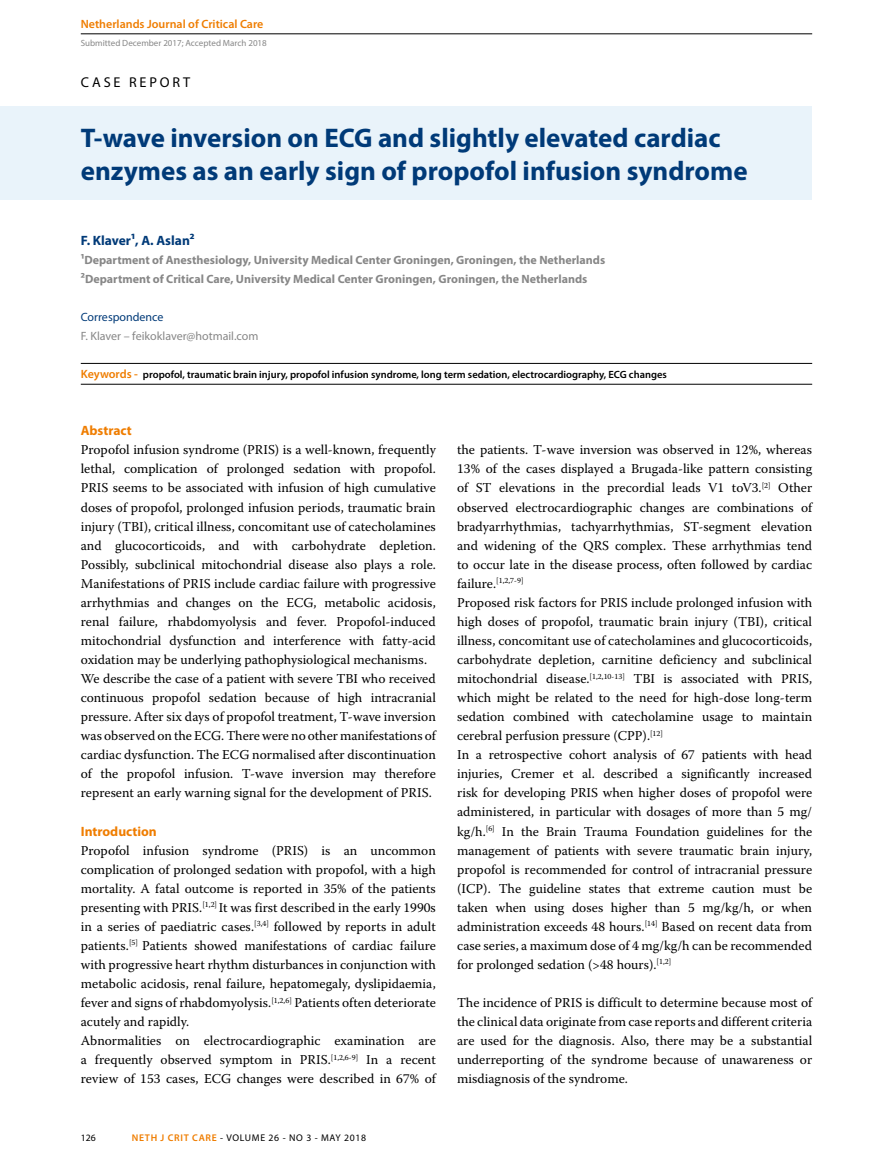
<style>
.page{position:relative;width:893px;height:1170px;background:#fff}
.page>*{position:absolute;margin:0;border:0;box-sizing:border-box;transform-origin:0 0}
.t1{font:700 27px/32.4px "Myriad Pro";color:#003a78}
.t2{font:14.25px "Myriad Pro";letter-spacing:.2em;color:#000}
.t3{font:13.5px/19px "Warnock Pro";color:#000}
.t4{font:700 13.5px "Myriad Pro";color:#ef7d00}
.t5{font:700 13.5px "Myriad Pro";color:#003a78}
.t6{font:700 12px/19px "Myriad Pro";color:#878787}
.t7{font:600 12px "Myriad Pro";color:#ef7d00}
.t8{font:12px "Myriad Pro";color:#878787}
.t9{font:12px "Myriad Pro";color:#003a78}
.t10{font:600 10.5px "Myriad Pro";color:#000}
.t11{font:9.75px "Myriad Pro";letter-spacing:.07em;color:#000}
.t12{font:9px "Myriad Pro";color:#878787}
.t13{font:7.8px "Warnock Pro";color:#000}
.s1{font-size:12px;color:#ef7d00}
.s2{font-weight:600;color:#ef7d00}
.s3{font-size:13.5px}
</style>
<div class="page">
<hr style="left:81px;top:34px;width:731px;height:1px;background:#000">
<div style="left:0;top:106px;width:812px;height:94px;background:#e9f3fa"></div>
<hr style="left:81px;top:384px;width:731px;height:1px;background:#000">
<hr style="left:81px;top:363px;width:731px;height:1px;background:#000">
<p class="t7" style="left:81px;top:17px;width:184px">Netherlands Journal of Critical Care</p>
<p class="t12" style="left:81px;top:38px;width:188px">Submitted December 2017; Accepted March 2018</p>
<p class="t2" style="left:81px;top:74px;width:111px">CASE REPORT</p>
<h1 class="t1" style="left:81px;top:121px;width:668px">T-wave inversion on ECG and slightly elevated cardiac enzymes as an early sign of propofol infusion syndrome</h1>
<p class="t5" style="left:81px;top:231px;width:115px">F. Klaver¹, A. Aslan²</p>
<p class="t6" style="left:81px;top:250px;width:526px">¹Department of Anesthesiology, University Medical Center Groningen, Groningen, the Netherlands<br>²Department of Critical Care, University Medical Center Groningen, Groningen, the Netherlands</p>
<p class="t9" style="left:81px;top:309px;width:84px">Correspondence</p>
<p class="t8" style="left:81px;top:328px;width:179px">F. Klaver – feikoklaver@hotmail.com</p>
<p class="t10" style="left:81px;top:368px;width:588px"><span class="s1">Keywords -</span> propofol, traumatic brain injury, propofol infusion syndrome, long term sedation, electrocardiography, ECG changes</p>
<p class="t4" style="left:81px;top:422px;width:53px">Abstract</p>
<p class="t3" style="left:81px;top:440px;width:357px">Propofol infusion syndrome (PRIS) is a well-known, frequently lethal, complication of prolonged sedation with propofol.<br>PRIS seems to be associated with infusion of high cumulative doses of propofol, prolonged infusion periods, traumatic brain injury (TBI), critical illness, concomitant use of catecholamines and glucocorticoids, and with carbohydrate depletion.<br>Possibly, subclinical mitochondrial disease also plays a role.<br>Manifestations of PRIS include cardiac failure with progressive arrhythmias and changes on the ECG, metabolic acidosis, renal failure, rhabdomyolysis and fever. Propofol-induced mitochondrial dysfunction and interference with fatty-acid oxidation may be underlying pathophysiological mechanisms.<br>We describe the case of a patient with severe TBI who received continuous propofol sedation because of high intracranial pressure. After six days of propofol treatment, T-wave inversion was observed on the ECG. There were no other manifestations of cardiac dysfunction. The ECG normalised after discontinuation of the propofol infusion. T-wave inversion may therefore represent an early warning signal for the development of PRIS.</p>
<p class="t4" style="left:81px;top:822px;width:78px">Introduction</p>
<p class="t3" style="left:81px;top:840px;width:357px">Propofol infusion syndrome (PRIS) is an uncommon complication of prolonged sedation with propofol, with a high mortality. A fatal outcome is reported in 35% of the patients presenting with PRIS.<sup>[1,2]</sup> It was first described in the early 1990s in a series of paediatric cases.<sup>[3,4]</sup> followed by reports in adult patients.<sup>[5]</sup> Patients showed manifestations of cardiac failure with progressive heart rhythm disturbances in conjunction with metabolic acidosis, renal failure, hepatomegaly, dyslipidaemia, fever and signs of rhabdomyolysis.<sup>[1,2,6]</sup> Patients often deteriorate acutely and rapidly.<br>Abnormalities on electrocardiographic examination are a frequently observed symptom in PRIS.<sup>[1,2,6-9]</sup> In a recent review of 153 cases, ECG changes were described in 67% of</p>
<p class="t11" style="left:81px;top:1131px;width:17px">126</p>
<p class="t11" style="left:132px;top:1131px;width:236px"><span class="s2">NETH J CRIT CARE</span> - VOLUME 26 - NO 3 - MAY 2018</p>
<p class="t3" style="left:457px;top:440px;width:357px;text-align:justify">the patients. T-wave inversion was observed in 12%, whereas 13% of the cases displayed a Brugada-like pattern consisting of ST elevations in the precordial leads V1 toV3.<sup>[2]</sup> Other observed electrocardiographic changes are combinations of bradyarrhythmias, tachyarrhythmias, ST-segment elevation and widening of the QRS complex. These arrhythmias tend to occur late in the disease process, often followed by cardiac</p>
<p class="t13" style="left:457px;top:576px;width:68px"><span class="s3">failure.</span>[1,2,7-9]</p>
<p class="t3" style="left:457px;top:592px;width:357px">Proposed risk factors for PRIS include prolonged infusion with high doses of propofol, traumatic brain injury (TBI), critical illness, concomitant use of catecholamines and glucocorticoids, carbohydrate depletion, carnitine deficiency and subclinical mitochondrial disease.<sup>[1,2,10-13]</sup> TBI is associated with PRIS, which might be related to the need for high-dose long-term sedation combined with catecholamine usage to maintain cerebral perfusion pressure (CPP).<sup>[12]<br></sup>In a retrospective cohort analysis of 67 patients with head injuries, Cremer et al. described a significantly increased risk for developing PRIS when higher doses of propofol were administered, in particular with dosages of more than 5 mg/ kg/h.<sup>[6]</sup> In the Brain Trauma Foundation guidelines for the management of patients with severe traumatic brain injury, propofol is recommended for control of intracranial pressure (ICP). The guideline states that extreme caution must be taken when using doses higher than 5 mg/kg/h, or when administration exceeds 48 hours.<sup>[14]</sup> Based on recent data from case series, a maximum dose of 4 mg/kg/h can be recommended for prolonged sedation (&gt;48 hours).<sup>[1,2]</sup></p>
<p class="t3" style="left:457px;top:992px;width:357px;text-align:justify">The incidence of PRIS is difficult to determine because most of the clinical data originate from case reports and different criteria are used for the diagnosis. Also, there may be a substantial underreporting of the syndrome because of unawareness or misdiagnosis of the syndrome.</p>
</div>
